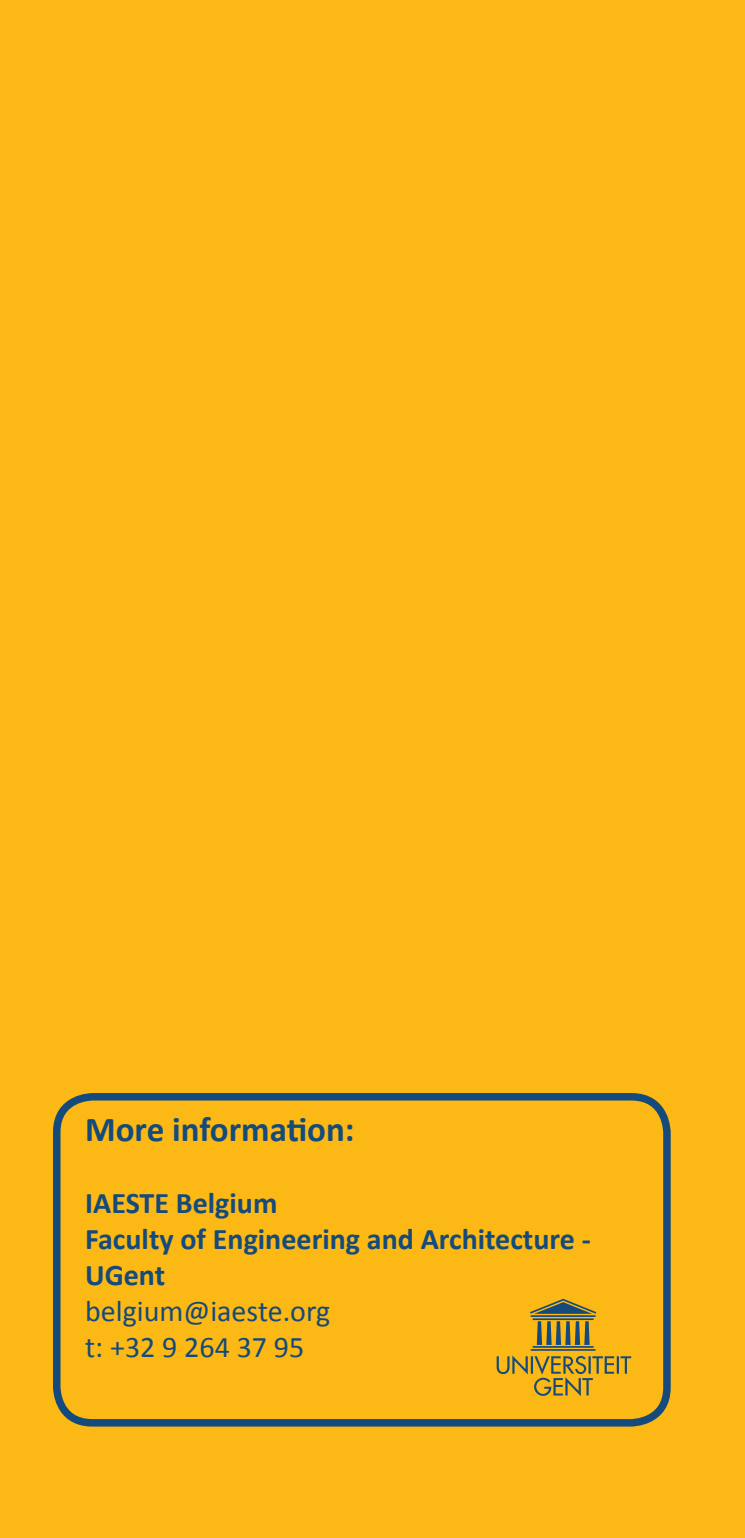
<style>
.page{position:relative;width:745px;height:1538px;background:#fff}
.page>*{position:absolute;margin:0;border:0;box-sizing:border-box;transform-origin:0 0}
.t1{font:700 35px "Calibri";color:#144a7c}
.t2{font:700 30px/36px "Calibri";color:#144a7c}
.t3{font:30px "Calibri";color:#144a7c}
</style>
<div class="page">
<div style="left:0;top:0;width:744px;height:1538px;background:#fcb814"></div>
<div style="left:53px;top:1093px;width:617px;height:333px;border:8px solid #144a7c;border-radius:35px"></div>
<svg style="left:496px;top:1299px;width:134px;height:97px"></svg>
<p class="t1" style="left:85px;top:1107px;width:271px">More information:</p>
<p class="t2" style="left:85px;top:1183px;width:194px">IAESTE Belgium</p>
<p class="t2" style="left:85px;top:1219px;width:507px">Faculty of Engineering and Architecture -<br>UGent</p>
<p class="t3" style="left:85px;top:1292px;width:246px">belgium@iaeste.org</p>
<p class="t3" style="left:85px;top:1328px;width:221px">t: +32 9 264 37 95</p>
</div>
